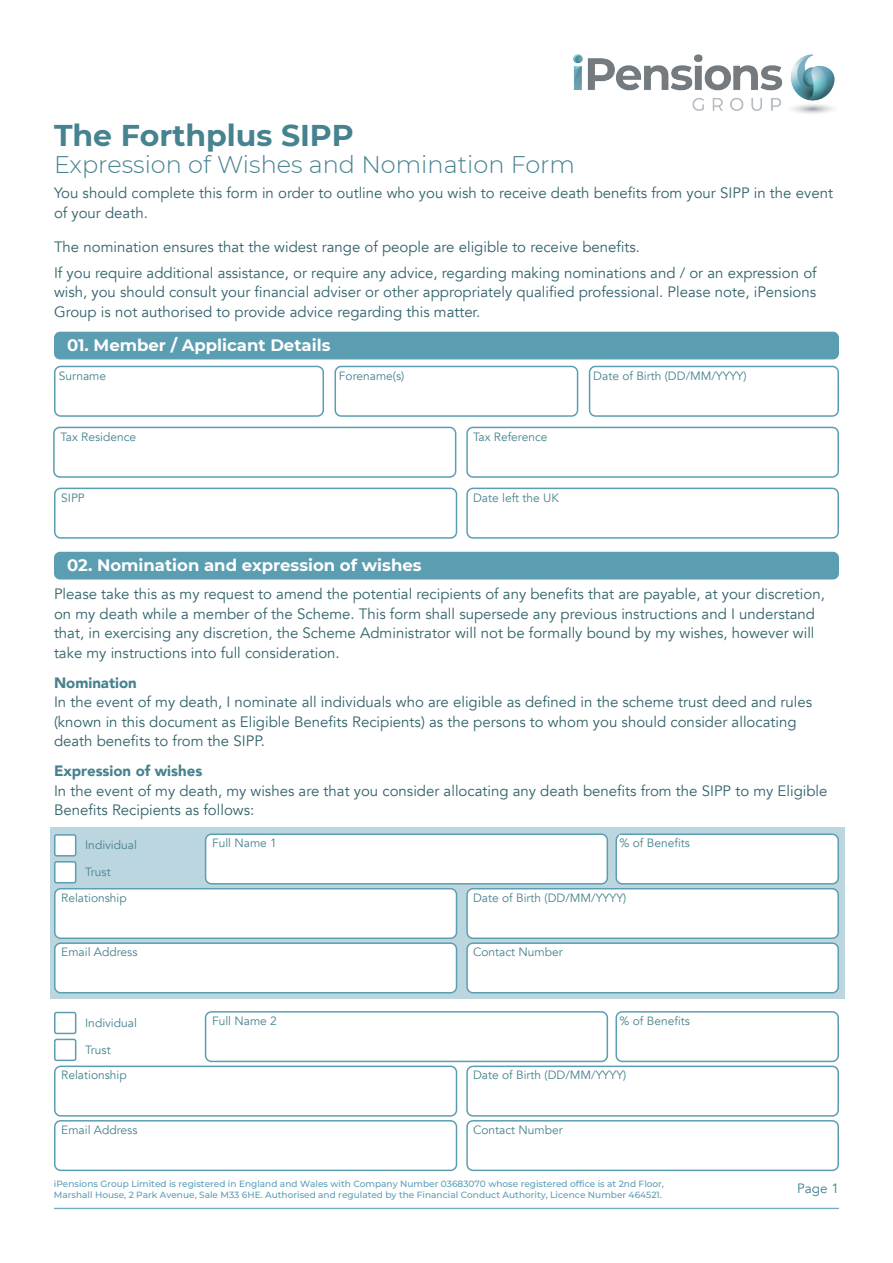
<style>
.page{position:relative;width:893px;height:1263px;background:#fff}
.page>*{position:absolute;margin:0;border:0;box-sizing:border-box;transform-origin:0 0}
.t1{font:700 30px "Montserrat";color:#46828f}
.t2{font:300 24px "Montserrat";color:#46828f}
.t3{font:700 16.5px "Montserrat";color:#fff}
.t4{font:15px/19.5px "Avenir";color:#32636a}
.t5{font:900 15px "Avenir";color:#46828f}
.t6{font:13.5px "Avenir";color:#46828f}
.t7{font:12px "Avenir";color:#46828f}
.t8{font:500 9px/10.8px "Montserrat";color:#5b9eb2}
.s1{font-style:inherit}
</style>
<div class="page">
<div style="left:50px;top:827px;width:794px;height:172px;background:#bcd6e0"></div>
<img style="left:573px;top:54px;width:262px;height:60px">
<hr style="left:54px;top:1208px;width:785px;height:1px;background:#5b9eb2">
<div style="left:54px;top:332px;width:785px;height:27px;background:#5b9eb2;border-radius:6px"></div>
<div style="left:54px;top:366px;width:270px;height:51px;border:2px solid #5b9eb2;border-radius:6px"></div>
<div style="left:334px;top:366px;width:244px;height:51px;border:2px solid #5b9eb2;border-radius:6px"></div>
<div style="left:589px;top:366px;width:250px;height:51px;border:2px solid #5b9eb2;border-radius:6px"></div>
<div style="left:53px;top:427px;width:403px;height:51px;border:2px solid #5b9eb2;border-radius:6px"></div>
<div style="left:466px;top:427px;width:373px;height:51px;border:2px solid #5b9eb2;border-radius:6px"></div>
<div style="left:54px;top:488px;width:403px;height:51px;border:2px solid #5b9eb2;border-radius:6px"></div>
<div style="left:466px;top:488px;width:373px;height:51px;border:2px solid #5b9eb2;border-radius:6px"></div>
<div style="left:54px;top:552px;width:785px;height:27px;background:#5b9eb2;border-radius:6px"></div>
<div style="left:55px;top:835px;width:21px;height:21px;background:#fff;border-radius:2px"></div>
<div style="left:54px;top:834px;width:22px;height:22px;border:2px solid #5b9eb2;border-radius:2px"></div>
<div style="left:55px;top:862px;width:21px;height:21px;background:#fff;border-radius:2px"></div>
<div style="left:54px;top:861px;width:22px;height:22px;border:2px solid #5b9eb2;border-radius:2px"></div>
<div style="left:55px;top:889px;width:401px;height:49px;background:#fff;border-radius:6px"></div>
<div style="left:54px;top:888px;width:403px;height:51px;border:2px solid #5b9eb2;border-radius:6px"></div>
<div style="left:61px;top:890px;width:131px;height:18px;background:#fff"></div>
<div style="left:55px;top:943px;width:401px;height:50px;background:#fff;border-radius:6px"></div>
<div style="left:54px;top:942px;width:403px;height:51px;border:2px solid #5b9eb2;border-radius:6px"></div>
<div style="left:61px;top:944px;width:131px;height:18px;background:#fff"></div>
<div style="left:206px;top:834px;width:401px;height:50px;background:#fff;border-radius:6px"></div>
<div style="left:205px;top:833px;width:403px;height:51px;border:2px solid #5b9eb2;border-radius:6px"></div>
<div style="left:467px;top:889px;width:371px;height:49px;background:#fff;border-radius:6px"></div>
<div style="left:466px;top:888px;width:373px;height:51px;border:2px solid #5b9eb2;border-radius:6px"></div>
<div style="left:473px;top:890px;width:120px;height:18px;background:#fff"></div>
<div style="left:467px;top:943px;width:371px;height:50px;background:#fff;border-radius:6px"></div>
<div style="left:466px;top:942px;width:373px;height:51px;border:2px solid #5b9eb2;border-radius:6px"></div>
<div style="left:473px;top:944px;width:120px;height:18px;background:#fff"></div>
<div style="left:616px;top:834px;width:222px;height:50px;background:#fff;border-radius:6px"></div>
<div style="left:615px;top:833px;width:224px;height:51px;border:2px solid #5b9eb2;border-radius:6px"></div>
<div style="left:619px;top:835px;width:73px;height:18px;background:#fff"></div>
<div style="left:54px;top:1012px;width:22px;height:22px;border:2px solid #5b9eb2;border-radius:2px"></div>
<div style="left:54px;top:1039px;width:22px;height:22px;border:2px solid #5b9eb2;border-radius:2px"></div>
<div style="left:54px;top:1065px;width:403px;height:52px;border:2px solid #5b9eb2;border-radius:6px"></div>
<div style="left:54px;top:1120px;width:403px;height:51px;border:2px solid #5b9eb2;border-radius:6px"></div>
<div style="left:205px;top:1011px;width:403px;height:51px;border:2px solid #5b9eb2;border-radius:6px"></div>
<div style="left:466px;top:1065px;width:373px;height:52px;border:2px solid #5b9eb2;border-radius:6px"></div>
<div style="left:466px;top:1120px;width:373px;height:51px;border:2px solid #5b9eb2;border-radius:6px"></div>
<div style="left:615px;top:1011px;width:224px;height:51px;border:2px solid #5b9eb2;border-radius:6px"></div>
<p class="t1" style="left:54px;top:113px;width:301px"><span class="s1">The</span> Forthplus <span class="s1">SIPP</span></p>
<p class="t2" style="left:54px;top:148px;width:523px">Expression of Wishes and Nomination Form</p>
<p class="t4" style="left:54px;top:184px;width:780px">You should complete this form in order to outline who you wish to receive death benefits from your SIPP in the event of your death.</p>
<p class="t4" style="left:54px;top:235px;width:764px;line-height:25.5px">The nomination ensures that the widest range of people are eligible to receive benefits.<br>If you require additional assistance, or require any advice, regarding making nominations and / or an expression of</p>
<p class="t4" style="left:54px;top:283px;width:764px">wish, you should consult your financial adviser or other appropriately qualified professional. Please note, iPensions<br>Group is not authorised to provide advice regarding this matter.</p>
<p class="t3" style="left:67px;top:333px;width:265px">01. Member / Applicant Details</p>
<p class="t7" style="left:59px;top:368px;width:49px">Surname</p>
<p class="t7" style="left:339px;top:368px;width:67px">Forename(s)</p>
<p class="t7" style="left:593px;top:368px;width:155px">Date of Birth (DD/MM/YYYY)</p>
<p class="t7" style="left:60px;top:429px;width:77px">Tax Residence</p>
<p class="t7" style="left:473px;top:429px;width:76px">Tax Reference</p>
<p class="t7" style="left:61px;top:490px;width:25px">SIPP</p>
<p class="t7" style="left:473px;top:490px;width:87px">Date left the UK</p>
<p class="t3" style="left:67px;top:553px;width:356px">02. Nomination and expression of wishes</p>
<p class="t4" style="left:54px;top:584px;width:772px">Please take this as my request to amend the potential recipients of any benefits that are payable, at your discretion, on my death while a member of the Scheme. This form shall supersede any previous instructions and I understand that, in exercising any discretion, the Scheme Administrator will not be formally bound by my wishes, however will take my instructions into full consideration.</p>
<p class="t5" style="left:54px;top:669px;width:84px">Nomination</p>
<p class="t4" style="left:54px;top:692px;width:760px">In the event of my death, I nominate all individuals who are eligible as defined in the scheme trust deed and rules (known in this document as Eligible Benefits Recipients) as the persons to whom you should consider allocating death benefits to from the SIPP.</p>
<p class="t5" style="left:54px;top:758px;width:150px">Expression of wishes</p>
<p class="t4" style="left:54px;top:781px;width:775px">In the event of my death, my wishes are that you consider allocating any death benefits from the SIPP to my Eligible<br>Benefits Recipients as follows:</p>
<p class="t7" style="left:85px;top:838px;width:53px">Individual</p>
<p class="t7" style="left:85px;top:865px;width:27px">Trust</p>
<p class="t7" style="left:61px;top:890px;width:67px">Relationship</p>
<p class="t7" style="left:619px;top:836px;width:72px">% of Benefits</p>
<p class="t7" style="left:212px;top:836px;width:66px">Full Name 1</p>
<p class="t7" style="left:473px;top:890px;width:155px">Date of Birth (DD/MM/YYYY)</p>
<p class="t7" style="left:61px;top:945px;width:78px">Email Address</p>
<p class="t7" style="left:473px;top:945px;width:91px">Contact Number</p>
<p class="t7" style="left:85px;top:1016px;width:53px">Individual</p>
<p class="t7" style="left:85px;top:1043px;width:27px">Trust</p>
<p class="t7" style="left:61px;top:1068px;width:67px">Relationship</p>
<p class="t7" style="left:212px;top:1014px;width:66px">Full Name 2</p>
<p class="t7" style="left:619px;top:1014px;width:72px">% of Benefits</p>
<p class="t7" style="left:473px;top:1068px;width:155px">Date of Birth (DD/MM/YYYY)</p>
<p class="t7" style="left:61px;top:1123px;width:78px">Email Address</p>
<p class="t7" style="left:473px;top:1123px;width:91px">Contact Number</p>
<p class="t8" style="left:54px;top:1178px;width:612px">iPensions Group Limited is registered in England and Wales with Company Number 03683070 whose registered office is at 2nd Floor,<br>Marshall House, 2 Park Avenue, Sale M33 6HE. Authorised and regulated by the Financial Conduct Authority, Licence Number 464521.</p>
<p class="t6" style="left:797px;top:1180px;width:43px">Page 1</p>
</div>
